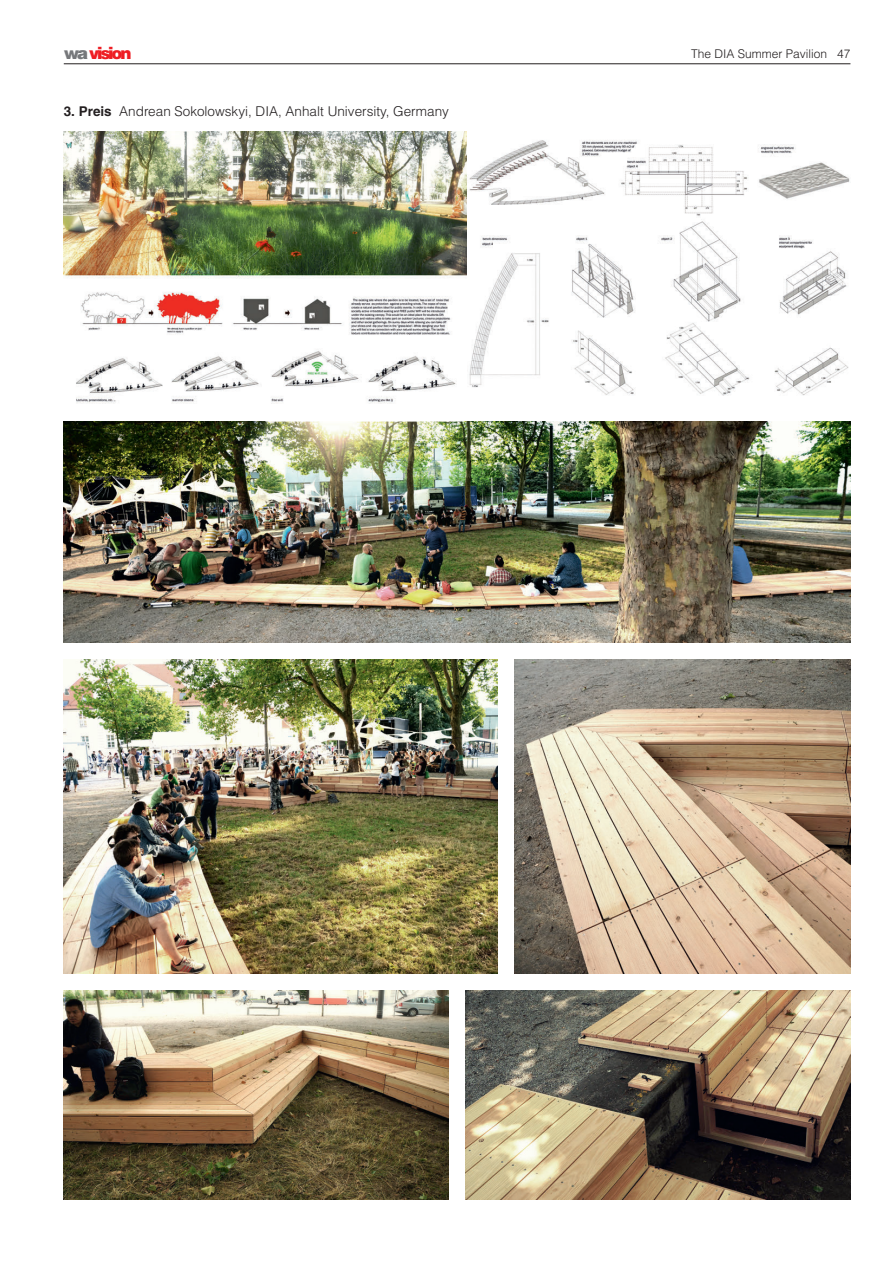
<style>
.page{position:relative;width:893px;height:1263px;background:#fff}
.page>*{position:absolute;margin:0;border:0;box-sizing:border-box;transform-origin:0 0}
.t1{font:900 16.5px "Helvetica";letter-spacing:-.135em;color:#ee1d23}
.t2{font:300 13.5px "Helvetica";color:#231f20}
.t3{font:300 12px "Helvetica";color:#231f20}
.s1{color:#76787b}
.s2{font-weight:700}
</style>
<div class="page">
<hr style="left:64px;top:64px;width:786px;height:1px;background:#231f20">
<img style="left:64px;top:132px;width:403px;height:272px">
<img style="left:64px;top:421px;width:786px;height:221px">
<img style="left:64px;top:659px;width:433px;height:315px">
<img style="left:64px;top:991px;width:385px;height:208px">
<img style="left:466px;top:991px;width:384px;height:208px">
<img style="left:514px;top:659px;width:336px;height:315px">
<svg style="left:469px;top:140px;width:381px;height:256px"></svg>
<p class="t1" style="left:64px;top:43px;width:69px"><span class="s1">wa</span> vision</p>
<p class="t3" style="left:691px;top:46px;width:161px">The DIA Summer Pavilion 47</p>
<p class="t2" style="left:64px;top:104px;width:387px"><span class="s2">3. Preis</span> Andrean Sokolowskyi, DIA, Anhalt University, Germany</p>
</div>
